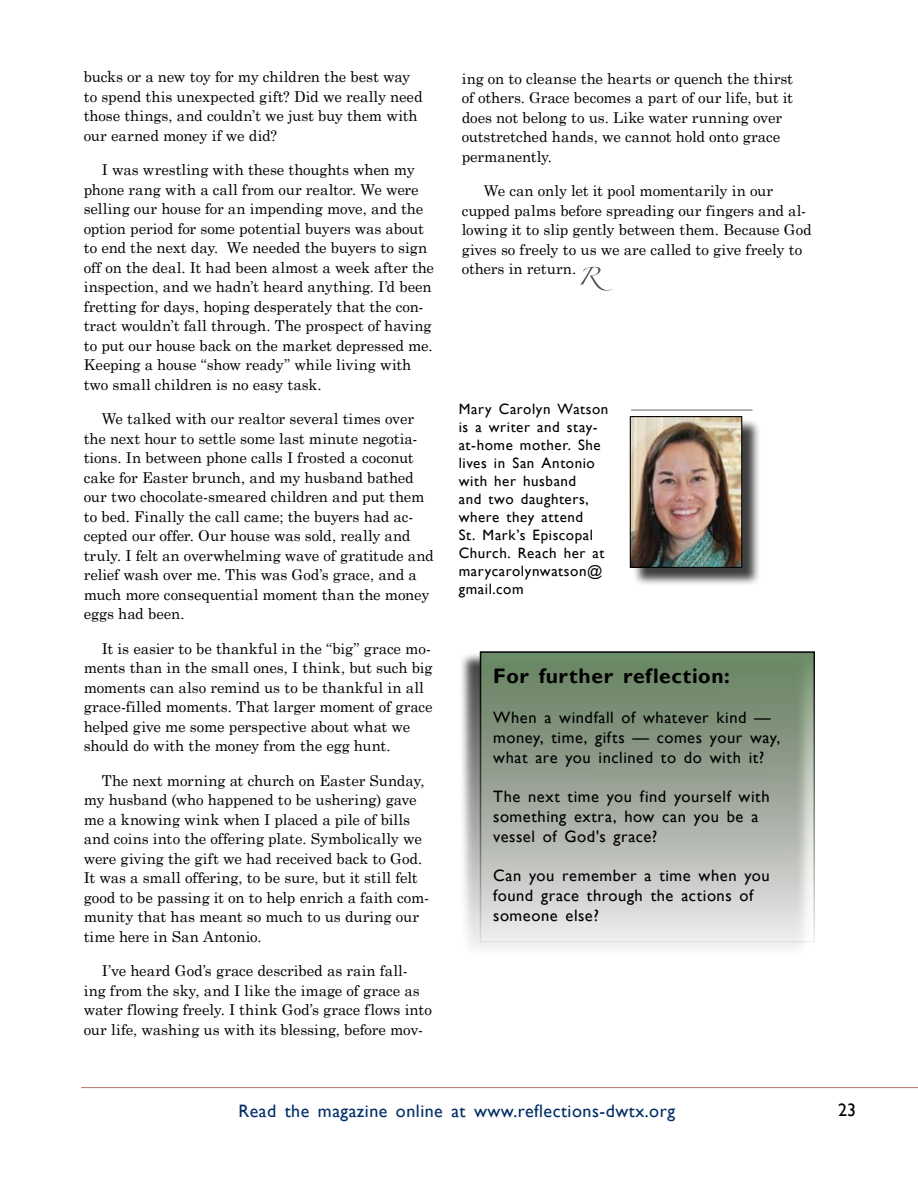
<style>
.page{position:relative;width:918px;height:1188px;background:#fff}
.page>*{position:absolute;margin:0;border:0;box-sizing:border-box;transform-origin:0 0}
.t1{font:700 21px "Gill Sans";letter-spacing:.03em;color:#000}
.t2{font:18px "Gill Sans";letter-spacing:.03em;color:#002d65}
.t3{font:18px "Gill Sans";color:#000}
.t4{font:16.5px/19.8px "Gill Sans";letter-spacing:.03em;color:#000}
.t5{font:15px/19.5px "Century Schoolbook";letter-spacing:-.005em;color:#000}
.t6{font:15px/18px "Gill Sans";letter-spacing:.035em;color:#000}
</style>
<div class="page">
<hr style="left:81px;top:1087px;width:837px;height:1px;background:#b07660">
<div style="left:632px;top:418px;width:129px;height:169px;background:#000;opacity:.75"></div>
<img style="left:632px;top:418px;width:108px;height:148px">
<div style="left:630px;top:416px;width:112px;height:152px;border:1px solid #000"></div>
<div style="left:460px;top:651px;width:351px;height:306px;background:#000;opacity:.75"></div>
<svg style="left:483px;top:654px;width:329px;height:286px;background:#a3aea0"></svg>
<svg style="left:580px;top:267px;width:32px;height:24px"></svg>
<hr style="left:631px;top:410px;width:122px;height:1px;background:#000">
<p class="t5" style="left:84px;top:66px;width:340px">bucks or a new toy for my children the best way to spend this unexpected gift? Did we really need those things, and couldn’t we just buy them with our earned money if we did?</p>
<p class="t5" style="left:84px;top:159px;width:352px;text-indent:18px">I was wrestling with these thoughts when my phone rang with a call from our realtor. We were selling our house for an impending move, and the option period for some potential buyers was about to end the next day. We needed the buyers to sign off on the deal. It had been almost a week after the inspection, and we hadn’t heard anything. I’d been fretting for days, hoping desperately that the con&shy;tract wouldn’t fall through. The prospect of having to put our house back on the market depressed me.<br>Keeping a house “show ready” while living with two small children is no easy task.</p>
<p class="t5" style="left:84px;top:408px;width:351px;text-indent:18px">We talked with our realtor several times over the next hour to settle some last minute negotia&shy;tions. In between phone calls I frosted a coconut cake for Easter brunch, and my husband bathed our two chocolate-smeared children and put them to bed. Finally the call came; the buyers had ac&shy;cepted our offer. Our house was sold, really and truly. I felt an overwhelming wave of gratitude and relief wash over me. This was God’s grace, and a much more consequential moment than the money eggs had been.</p>
<p class="t5" style="left:84px;top:637px;width:350px;text-indent:18px">It is easier to be thankful in the “big” grace mo&shy;ments than in the small ones, I think, but such big moments can also remind us to be thankful in all grace-filled moments. That larger moment of grace helped give me some perspective about what we should do with the money from the egg hunt.</p>
<p class="t5" style="left:84px;top:769px;width:347px;text-indent:18px">The next morning at church on Easter Sunday, my husband (who happened to be ushering) gave me a knowing wink when I placed a pile of bills and coins into the offering plate. Symbolically we were giving the gift we had received back to God.<br>It was a small offering, to be sure, but it still felt good to be passing it on to help enrich a faith com&shy;munity that has meant so much to us during our time here in San Antonio.</p>
<p class="t5" style="left:84px;top:960px;width:350px;text-indent:18px">I’ve heard God’s grace described as rain fall&shy;ing from the sky, and I like the image of grace as water flowing freely. I think God’s grace flows into our life, washing us with its blessing, before mov-</p>
<p class="t5" style="left:462px;top:67px;width:333px">ing on to cleanse the hearts or quench the thirst of others. Grace becomes a part of our life, but it does not belong to us. Like water running over outstretched hands, we cannot hold onto grace permanently.</p>
<p class="t5" style="left:462px;top:180px;width:352px;text-indent:22px">We can only let it pool momentarily in our cupped palms before spreading our fingers and al&shy;lowing it to slip gently between them. Because God gives so freely to us we are called to give freely to others in return.</p>
<p class="t6" style="left:459px;top:401px;width:151px">Mary Carolyn Watson is a writer and stay&shy;at-home mother. She lives in San Antonio with her husband<br>and two daughters, where they attend<br>St. Mark’s Episcopal<br>Church. Reach her at marycarolynwatson@ gmail.com</p>
<h1 class="t1" style="left:493px;top:664px;width:238px">For further reflection:</h1>
<p class="t4" style="left:493px;top:708px;width:289px">When a windfall of whatever kind — money, time, gifts — comes your way, what are you inclined to do with it?</p>
<p class="t4" style="left:493px;top:787px;width:278px">The next time you find yourself with something extra, how can you be a vessel of God's grace?</p>
<p class="t4" style="left:493px;top:866px;width:278px">Can you remember a time when you found grace through the actions of someone else?</p>
<p class="t2" style="left:238px;top:1100px;width:438px">Read the magazine online at www.reflections-dwtx.org</p>
<p class="t3" style="left:838px;top:1100px;width:19px">23</p>
</div>
